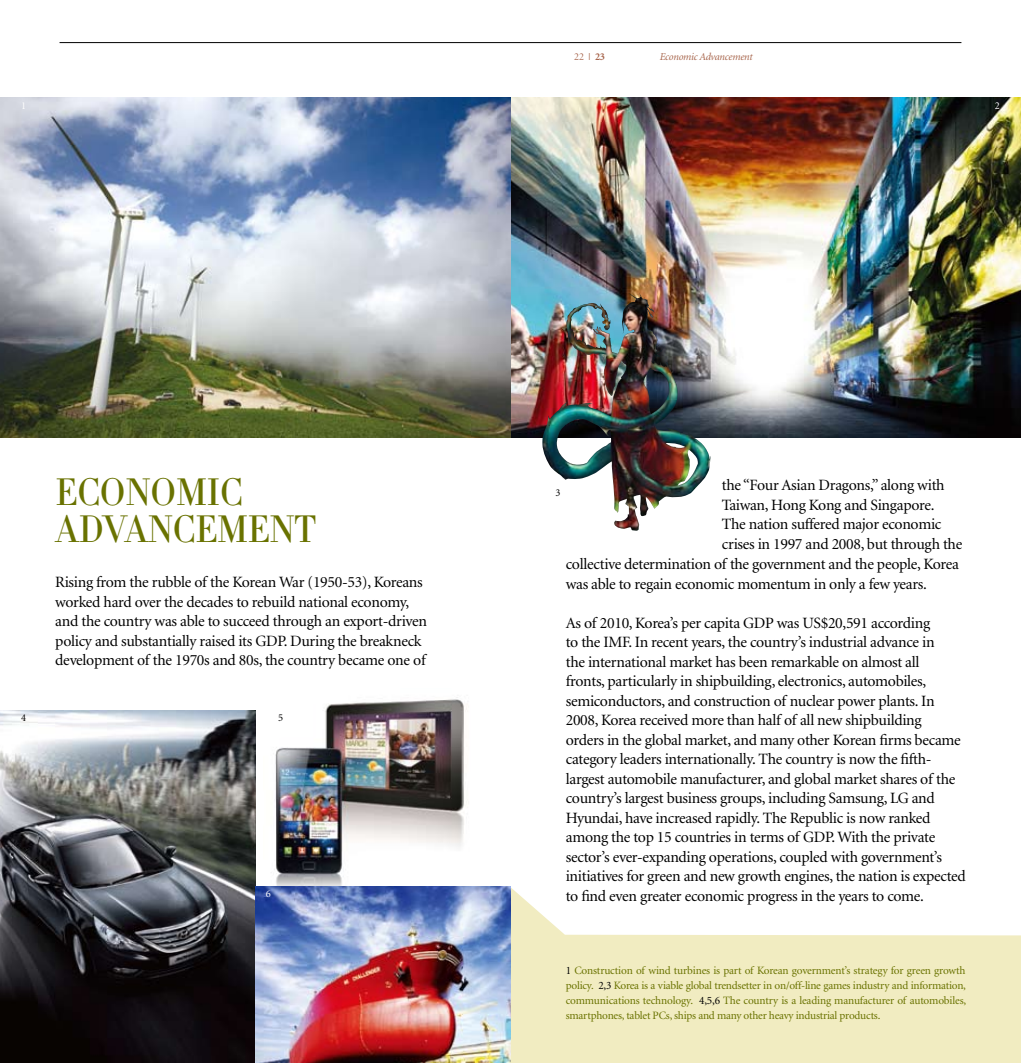
<style>
.page{position:relative;width:1021px;height:1063px;background:#fff}
.page>*{position:absolute;margin:0;border:0;box-sizing:border-box;transform-origin:0 0}
.t1{font:37.5px/37.5px "Didot HTF L06 Light";letter-spacing:-.02em;color:#697200}
.t2{font:15.75px/19.5px "Minion";letter-spacing:-.02em;color:#000}
.t3{font:11.25px/15px "Minion";letter-spacing:-.02em;color:#697200;text-align:justify}
.t4{font:italic 10.5px "Minion";letter-spacing:-.02em;color:#a8664d}
.t5{font:10.5px "Minion Display";color:#a8664d}
.t6{font:10.5px "Minion";color:#000}
.t7{font:10.5px "Minion";color:#fff}
.s1{font-family:"Minion"}
.s2{font-family:"Minion";font-weight:700}
.s3{color:#000}
</style>
<div class="page">
<img style="left:264px;top:697px;width:214px;height:190px">
<svg style="left:510px;top:887px;width:510px;height:176px;fill:#f1ecc1"></svg>
<img style="left:0;top:710px;width:255px;height:353px">
<img style="left:255px;top:887px;width:255px;height:176px">
<img style="left:0;top:98px;width:1020px;height:340px">
<hr style="left:60px;top:42px;width:901px;height:1px;background:#000">
<img style="left:592px;top:293px;width:49px;height:61px">
<p class="t7" style="left:21px;top:100px;width:7px">1</p>
<p class="t5" style="left:574px;top:51px;width:32px">22 <span class="s1">|</span> <span class="s2">23</span></p>
<p class="t4" style="left:659px;top:51px;width:94px">Economic Advancement</p>
<p class="t7" style="left:994px;top:100px;width:7px">2</p>
<h1 class="t1" style="left:55px;top:474px;width:263px">ECONOMIC<br>ADVANCEMENT</h1>
<p class="t2" style="left:55px;top:573px;width:373px">Rising from the rubble of the Korean War (1950-53), Koreans worked hard over the decades to rebuild national economy, and the country was able to succeed through an export-driven policy and substantially raised its GDP. During the breakneck development of the 1970s and 80s, the country became one of</p>
<p class="t6" style="left:21px;top:712px;width:7px">4</p>
<p class="t6" style="left:278px;top:712px;width:7px">5</p>
<p class="t7" style="left:266px;top:889px;width:7px">6</p>
<p class="t6" style="left:555px;top:487px;width:7px">3</p>
<p class="t2" style="left:721px;top:476px;width:224px">the “Four Asian Dragons,” along with</p>
<p class="t2" style="left:721px;top:495px;width:214px">Taiwan, Hong Kong and Singapore.</p>
<p class="t2" style="left:721px;top:515px;width:221px">The nation suffered major economic</p>
<p class="t2" style="left:721px;top:534px;width:242px">crises in 1997 and 2008, but through the</p>
<p class="t2" style="left:566px;top:555px;width:394px">collective determination of the government and the people, Korea</p>
<p class="t2" style="left:566px;top:575px;width:363px">was able to regain economic momentum in only a few years.</p>
<p class="t2" style="left:566px;top:614px;width:401px">As of 2010, Korea’s per capita GDP was US$20,591 according<br>to the IMF. In recent years, the country’s industrial advance in<br>the international market has been remarkable on almost all<br>fronts, particularly in shipbuilding, electronics, automobiles, semiconductors, and construction of nuclear power plants. In 2008, Korea received more than half of all new shipbuilding<br>orders in the global market, and many other Korean firms became category leaders internationally. The country is now the fifth&shy;largest automobile manufacturer, and global market shares of the country’s largest business groups, including Samsung, LG and Hyundai, have increased rapidly. The Republic is now ranked among the top 15 countries in terms of GDP. With the private sector’s ever-expanding operations, coupled with government’s initiatives for green and new growth engines, the nation is expected to find even greater economic progress in the years to come.</p>
<p class="t3" style="left:566px;top:963px;width:402px"><span class="s3">1</span> Construction of wind turbines is part of Korean government’s strategy for green growth policy. <span class="s3">2,3</span> Korea is a viable global trendsetter in on/off-line games industry and information, communications technology. <span class="s3">4,5,6</span> The country is a leading manufacturer of automobiles, smartphones, tablet PCs, ships and many other heavy industrial products.</p>
</div>
